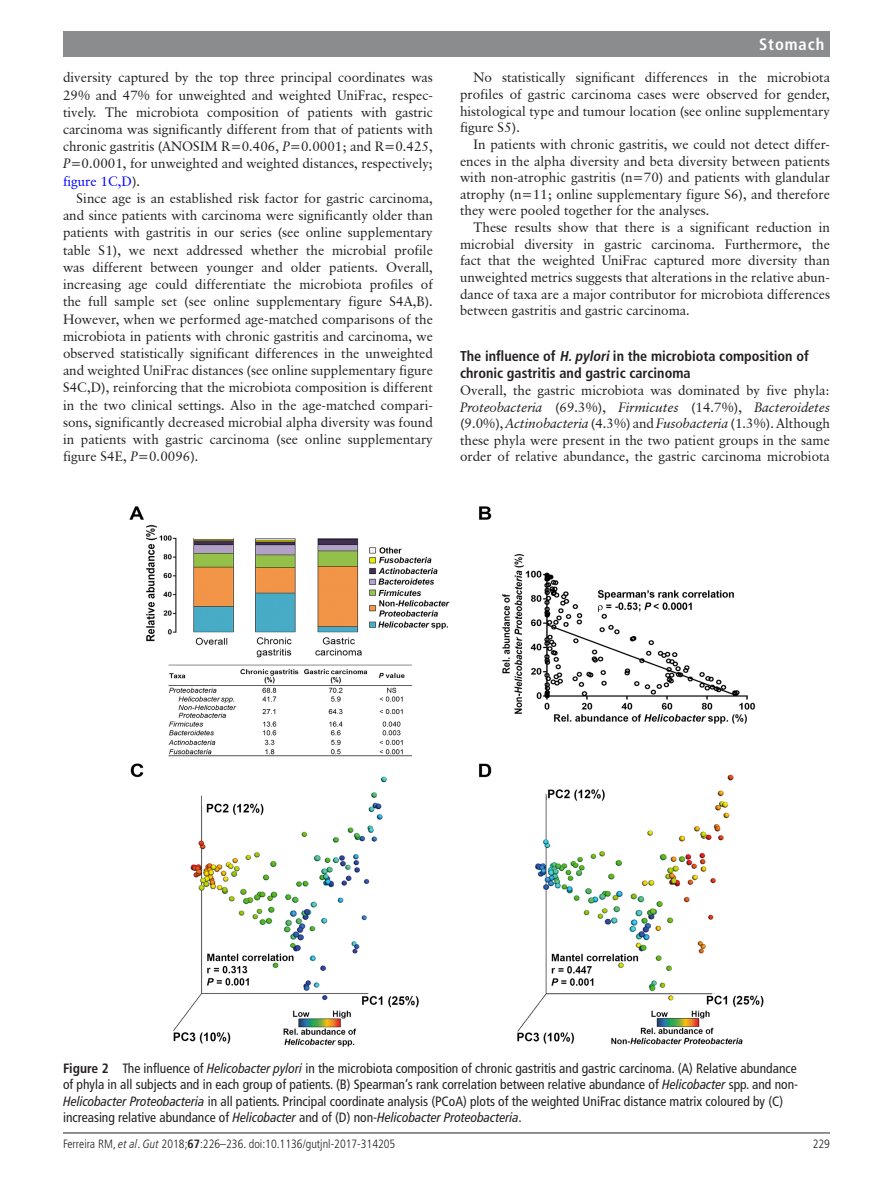
<style>
.page{position:relative;width:893px;height:1191px;background:#fff}
.page>*{position:absolute;margin:0;border:0;box-sizing:border-box;transform-origin:0 0}
.t1{font:700 condensed 16.5px "Frutiger LT Pro";color:#fff}
.t2{font:700 condensed 14.25px/17.2px "Frutiger LT Pro";color:#231f20}
.t3{font:13.5px/17.2px "Classical Garamond BT";color:#231f20;text-align:justify}
.t4{font:condensed 13.5px/16.5px "Frutiger LT Pro";color:#231f20}
.t5{font:300 condensed 12px "Frutiger LT Pro";color:#231f20}
.s1{font-style:italic}
.s2{color:#00f}
.s3{font-weight:700}
</style>
<div class="page">
<hr style="left:63px;top:1132px;width:767px;height:1px;background:#231f20">
<img style="left:129px;top:506px;width:635px;height:541px">
<div style="left:63px;top:31px;width:767px;height:25px;background:#8a8c8e"></div>
<p class="t3" style="left:63px;top:69px;width:371px">diversity captured by the top three principal coordinates was 29% and 47% for unweighted and weighted UniFrac, respec&shy;tively. The microbiota composition of patients with gastric carcinoma was significantly different from that of patients with chronic gastritis (ANOSIM R=0.406, <span class="s1">P</span>=0.0001; and R=0.425, <span class="s1">P</span>=0.0001, for unweighted and weighted distances, respectively; <span class="s2">figure 1C,D</span>).</p>
<p class="t3" style="left:63px;top:189px;width:371px;text-indent:14px">Since age is an established risk factor for gastric carcinoma, and since patients with carcinoma were significantly older than patients with gastritis in our series (see online supplementary table S1), we next addressed whether the microbial profile was different between younger and older patients. Overall, increasing age could differentiate the microbiota profiles of the full sample set (see online supplementary figure S4A,B).<br>However, when we performed age-matched comparisons of the microbiota in patients with chronic gastritis and carcinoma, we observed statistically significant differences in the unweighted and weighted UniFrac distances (see online supplementary figure S4C,D), reinforcing that the microbiota composition is different in the two clinical settings. Also in the age-matched compari&shy;sons, significantly decreased microbial alpha diversity was found in patients with gastric carcinoma (see online supplementary figure S4E, <span class="s1">P</span>=0.0096).</p>
<p class="t1" style="left:759px;top:34px;width:67px">Stomach</p>
<p class="t3" style="left:460px;top:69px;width:371px;line-height:16.6px;text-indent:14px">No statistically significant differences in the microbiota profiles of gastric carcinoma cases were observed for gender, histological type and tumour location (see online supplementary figure S5).</p>
<p class="t3" style="left:460px;top:136px;width:371px;line-height:16.6px;text-indent:14px">In patients with chronic gastritis, we could not detect differ&shy;ences in the alpha diversity and beta diversity between patients with non-atrophic gastritis (n=70) and patients with glandular atrophy (n=11; online supplementary figure S6), and therefore they were pooled together for the analyses.</p>
<p class="t3" style="left:460px;top:219px;width:371px;line-height:16.6px;text-indent:14px">These results show that there is a significant reduction in microbial diversity in gastric carcinoma. Furthermore, the fact that the weighted UniFrac captured more diversity than unweighted metrics suggests that alterations in the relative abun&shy;dance of taxa are a major contributor for microbiota differences between gastritis and gastric carcinoma.</p>
<p class="t2" style="left:460px;top:347px;width:350px">The influence of <span class="s1">H.pylori</span>in the microbiota composition of chronic gastritis and gastric carcinoma</p>
<p class="t3" style="left:460px;top:382px;width:371px;line-height:16.6px">Overall, the gastric microbiota was dominated by five phyla:<br><span class="s1">Proteobacteria</span> (69.3%), <span class="s1">Firmicutes</span> (14.7%), <span class="s1">Bacteroidetes </span>(9.0%), <span class="s1">Actinobacteria</span> (4.3%) and <span class="s1">Fusobacteria</span> (1.3%). Although these phyla were present in the two patient groups in the same order of relative abundance, the gastric carcinoma microbiota</p>
<p class="t4" style="left:63px;top:1059px;width:737px"><span class="s3">Figure 2</span> The influence of <span class="s1">Helicobacter pylori</span> in the microbiota composition of chronic gastritis and gastric carcinoma. (A) Relative abundance of phyla in all subjects and in each group of patients. (B) Spearman’s rank correlation between relative abundance of <span class="s1">Helicobacter</span> spp. and non-<span class="s1">Helicobacter Proteobacteria</span> in all patients. Principal coordinate analysis (PCoA) plots of the weighted UniFrac distance matrix coloured by (C) increasing relative abundance of <span class="s1">Helicobacter</span> and of (D) non-<span class="s1">Helicobacter Proteobacteria</span>.</p>
<p class="t5" style="left:63px;top:1136px;width:334px">Ferreira RM, <span class="s1">et al</span>. <span class="s1">Gut</span> 2018;<span class="s3">67</span>:226–236. doi:10.1136/gutjnl-2017-314205</p>
<p class="t5" style="left:813px;top:1136px;width:19px">229</p>
</div>
